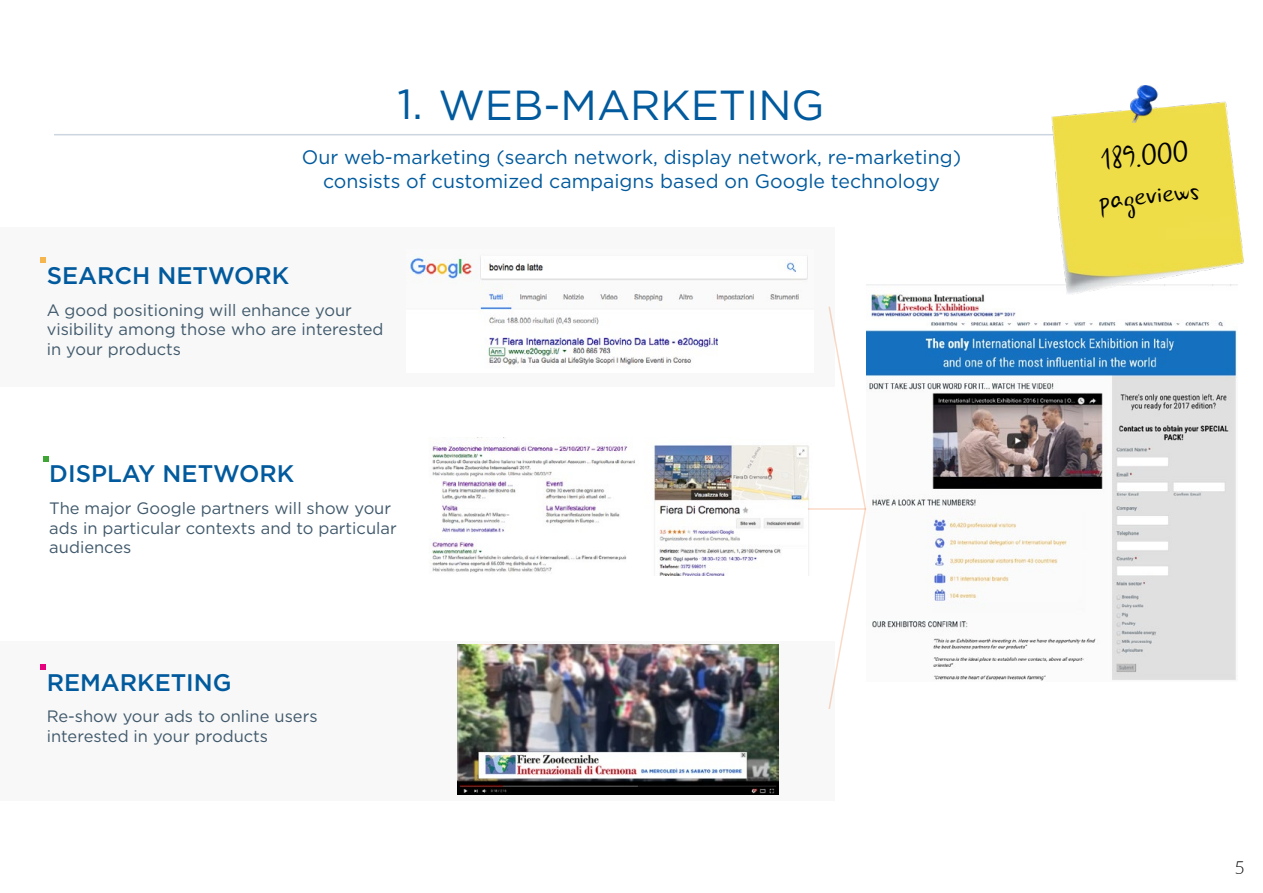
<style>
.page{position:relative;width:1263px;height:893px;background:#fff}
.page>*{position:absolute;margin:0;border:0;box-sizing:border-box;transform-origin:0 0}
.t1{font:42px "Gotham";color:#005a9d}
.t2{font:31.8px/38.1px "Gunny Rewritten";color:#000}
.t3{font:500 24px "Gotham";color:#005a9d}
.t4{font:19.5px/23.4px "Gotham";color:#005a9d;text-align:center}
.t5{font:300 18px "Lato";color:#000}
.t6{font:16.5px/19.8px "Gotham";color:#40596b}
</style>
<div class="page">
<div style="left:0;top:227px;width:835px;height:159px;background:#f8f8f8"></div>
<div style="left:0;top:641px;width:835px;height:159px;background:#f8f8f8"></div>
<svg style="left:41px;top:258px;width:5px;height:5px"></svg>
<svg style="left:43px;top:456px;width:6px;height:5px"></svg>
<svg style="left:41px;top:664px;width:5px;height:5px"></svg>
<img style="left:866px;top:285px;width:371px;height:396px">
<hr style="left:54px;top:134px;width:1155px;height:1px;background:#ccd6e0">
<img style="left:410px;top:257px;width:398px;height:108px">
<img style="left:431px;top:445px;width:379px;height:131px">
<img style="left:457px;top:644px;width:322px;height:151px">
<svg style="left:828px;top:305px;width:39px;height:404px"></svg>
<hr style="left:808px;top:508px;width:58px;height:2px;background:#f08244">
<img style="left:1040px;top:101px;width:204px;height:194px">
<img style="left:1131px;top:86px;width:27px;height:37px">
<h1 class="t1" style="left:397px;top:78px;width:428px">1. WEB-MARKETING</h1>
<p class="t4" style="left:302px;top:145px;width:661px">Our web-marketing (search network, display network, re-marketing) consists of customized campaigns based on Google technology</p>
<h3 class="t3" style="left:47px;top:260px;width:244px">SEARCH NETWORK</h3>
<p class="t6" style="left:47px;top:299px;width:338px">A good positioning will enhance your visibility among those who are interested in your products</p>
<h3 class="t3" style="left:49px;top:458px;width:246px">DISPLAY NETWORK</h3>
<p class="t6" style="left:49px;top:498px;width:349px">The major Google partners will show your ads in particular contexts and to particular audiences</p>
<h3 class="t3" style="left:47px;top:666px;width:187px">REMARKETING</h3>
<p class="t6" style="left:47px;top:706px;width:272px">Re-show your ads to online users interested in your products</p>
<h2 class="t2" style="left:1092px;top:143px;width:102px;rotate:-6deg">189.000 pageviews</h2>
<p class="t5" style="left:1234px;top:855px;width:12px">5</p>
</div>
